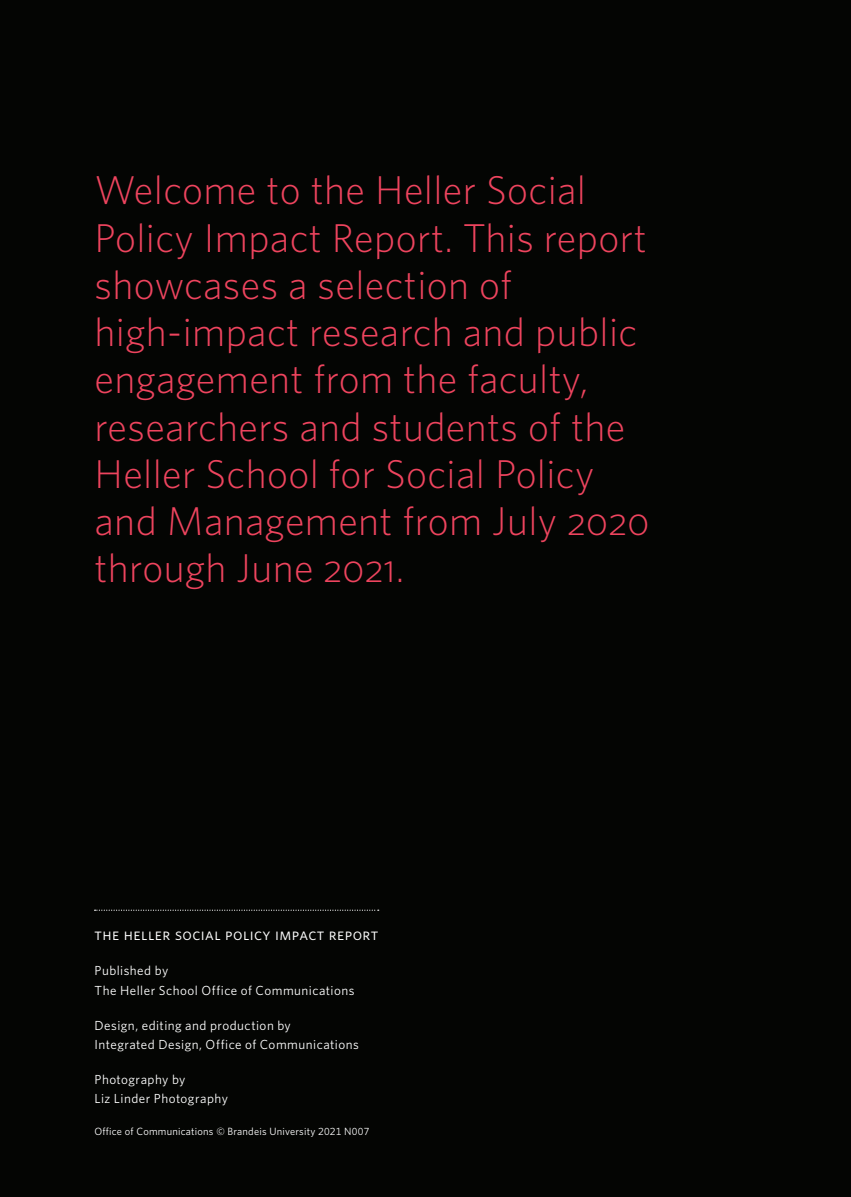
<style>
.page{position:relative;width:851px;height:1197px;background:#fff}
.page>*{position:absolute;margin:0;border:0;box-sizing:border-box;transform-origin:0 0}
.t1{font:300 40.25px/47.2px "Whitney";letter-spacing:.01em;color:#ee445e}
.t2{font:16.62px "Whitney";letter-spacing:.025em;color:#fff}
.t3{font:13.12px/19.2px "Whitney";letter-spacing:.035em;color:#fff}
.t4{font:10.5px "Whitney";letter-spacing:.02em;color:#fff}
</style>
<div class="page">
<div style="left:0;top:0;width:850px;height:1197px;background:#040503"></div>
<svg style="left:94px;top:910px;width:285px;height:1px"></svg>
<p class="t1" style="left:94px;top:171px;width:556px">Welcome to the Heller Social<br>Policy Impact Report. This report showcases a selection of high-impact research and public engagement from the faculty, researchers and students of the<br>Heller School for Social Policy and Management from July 2020 through June 2021.</p>
<p class="t2" style="left:94px;top:928px;width:285px">THE HELLER SOCIAL POLICY IMPACT REPORT</p>
<p class="t3" style="left:94px;top:963px;width:261px">Published by<br>The Heller School Office of Communications</p>
<p class="t3" style="left:94px;top:1017px;width:266px">Design, editing and production by<br>Integrated Design, Office of Communications</p>
<p class="t3" style="left:94px;top:1071px;width:135px">Photography by<br>Liz Linder Photography</p>
<p class="t4" style="left:94px;top:1127px;width:276px">Office of Communications © Brandeis University 2021 N007</p>
</div>
